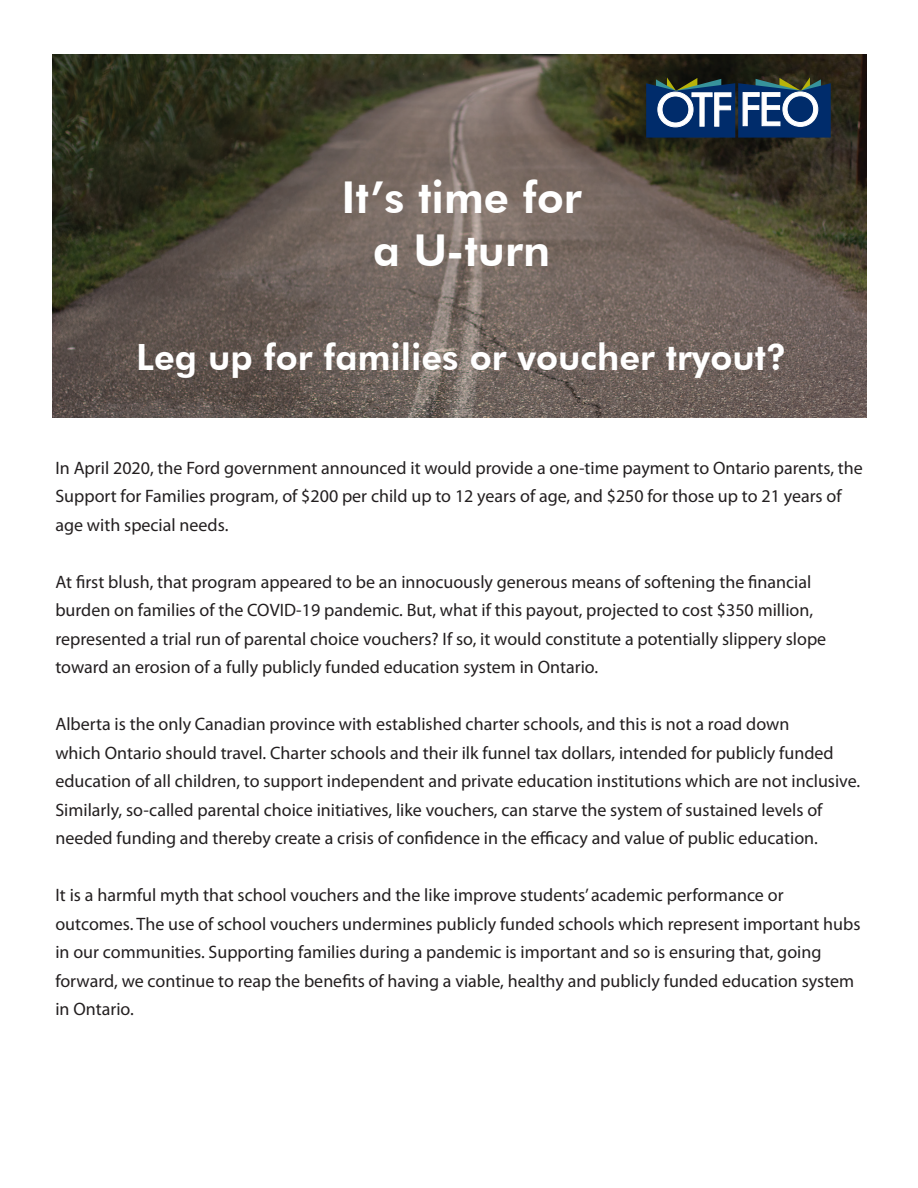
<style>
.page{position:relative;width:918px;height:1188px;background:#fff}
.page>*{position:absolute;margin:0;border:0;box-sizing:border-box;transform-origin:0 0}
.t1{font:800 43.95px/52.7px "Futura BT";color:#fff;text-align:center}
.t2{font:800 36.15px "Futura BT";color:#fff}
.t3{font:18px/28.5px "Myriad Pro";color:#231f20}
</style>
<div class="page">
<img style="left:53px;top:54px;width:814px;height:363px">
<svg style="left:646px;top:77px;width:185px;height:61px"></svg>
<h1 class="t1" style="left:341px;top:171px;width:242px">It’s time for a U-turn</h1>
<h2 class="t2" style="left:136px;top:335px;width:652px">Leg up for families or voucher tryout?</h2>
<p class="t3" style="left:55px;top:453px;width:809px">In April 2020, the Ford government announced it would provide a one-time payment to Ontario parents, the<br>Support for Families program, of $200 per child up to 12 years of age, and $250 for those up to 21 years of age with special needs.</p>
<p class="t3" style="left:55px;top:567px;width:772px">At first blush, that program appeared to be an innocuously generous means of softening the financial burden on families of the COVID-19 pandemic. But, what if this payout, projected to cost $350 million, represented a trial run of parental choice vouchers? If so, it would constitute a potentially slippery slope toward an erosion of a fully publicly funded education system in Ontario.</p>
<p class="t3" style="left:55px;top:710px;width:806px">Alberta is the only Canadian province with established charter schools, and this is not a road down<br>which Ontario should travel. Charter schools and their ilk funnel tax dollars, intended for publicly funded education of all children, to support independent and private education institutions which are not inclusive.<br>Similarly, so-called parental choice initiatives, like vouchers, can starve the system of sustained levels of needed funding and thereby create a crisis of confidence in the efficacy and value of public education.</p>
<p class="t3" style="left:55px;top:881px;width:807px">It is a harmful myth that school vouchers and the like improve students’ academic performance or outcomes. The use of school vouchers undermines publicly funded schools which represent important hubs in our communities. Supporting families during a pandemic is important and so is ensuring that, going forward, we continue to reap the benefits of having a viable, healthy and publicly funded education system in Ontario.</p>
</div>
